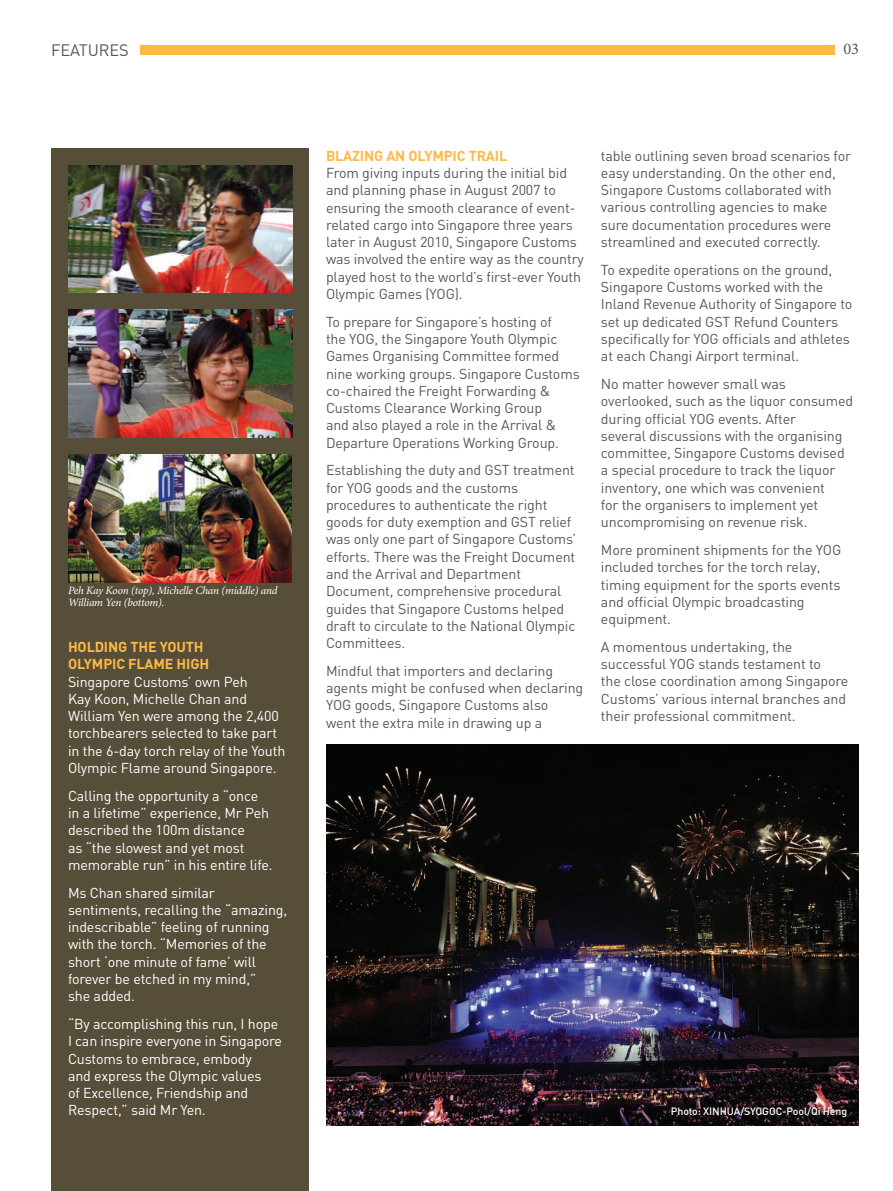
<style>
.page{position:relative;width:893px;height:1191px;background:#fff}
.page>*{position:absolute;margin:0;border:0;box-sizing:border-box;transform-origin:0 0}
.t1{font:16.35px "DIN";letter-spacing:-.01em;color:#57585a}
.t2{font:16.35px "Minion Pro";color:#57585a}
.t3{font:14.25px/17.2px "DIN";letter-spacing:-.01em;color:#57585a}
.t4{font:14.25px/17.2px "DIN";letter-spacing:-.01em;color:#fff}
.t5{font:700 14.25px/17.2px "DIN";letter-spacing:-.01em;color:#fdb945}
.t6{font:italic 11.25px/12px "Minion Pro";letter-spacing:-.02em;color:#fff}
.t7{font:500 10.5px "DIN";letter-spacing:-.01em;color:#fff}
</style>
<div class="page">
<div style="left:140px;top:45px;width:694px;height:9px;background:#fdb945"></div>
<img style="left:326px;top:744px;width:533px;height:381px">
<div style="left:51px;top:149px;width:258px;height:1042px;background:#574e3a"></div>
<img style="left:68px;top:165px;width:224px;height:128px">
<img style="left:68px;top:310px;width:224px;height:127px">
<img style="left:68px;top:454px;width:224px;height:128px">
<p class="t1" style="left:51px;top:40px;width:79px">FEATURES</p>
<p class="t2" style="left:843px;top:38px;width:17px">03</p>
<p class="t6" style="left:68px;top:585px;width:211px">Peh Kay Koon (top), Michelle Chan (middle) and<br>William Yen (bottom).</p>
<p class="t5" style="left:68px;top:637px;width:143px">HOLDING THE YOUTH<br>OLYMPIC FLAME HIGH</p>
<p class="t4" style="left:68px;top:672px;width:219px">Singapore Customs’ own Peh<br>Kay Koon, Michelle Chan and<br>William Yen were among the 2,400 torchbearers selected to take part in the 6-day torch relay of the Youth<br>Olympic Flame around Singapore.</p>
<p class="t4" style="left:68px;top:786px;width:206px">Calling the opportunity a “once in a lifetime” experience, Mr Peh described the 100m distance<br>as “the slowest and yet most memorable run” in his entire life.</p>
<p class="t4" style="left:68px;top:883px;width:221px">Ms Chan shared similar sentiments, recalling the “amazing, indescribable” feeling of running with the torch. “Memories of the short ‘one minute of fame’ will forever be etched in my mind,”<br>she added.</p>
<p class="t4" style="left:68px;top:1015px;width:216px">“By accomplishing this run, I hope<br>I can inspire everyone in Singapore<br>Customs to embrace, embody<br>and express the Olympic values<br>of Excellence, Friendship and<br>Respect,” said Mr Yen.</p>
<p class="t5" style="left:326px;top:146px;width:181px">BLAZING AN OLYMPIC TRAIL</p>
<p class="t3" style="left:326px;top:164px;width:259px">From giving inputs during the initial bid and planning phase in August 2007 to ensuring the smooth clearance of event&shy;related cargo into Singapore three years later in August 2010, Singapore Customs was involved the entire way as the country played host to the world’s first-ever Youth Olympic Games (YOG).</p>
<p class="t3" style="left:326px;top:313px;width:255px">To prepare for Singapore’s hosting of<br>the YOG, the Singapore Youth Olympic Games Organising Committee formed nine working groups. Singapore Customs co-chaired the Freight Forwarding &amp; Customs Clearance Working Group<br>and also played a role in the Arrival &amp; Departure Operations Working Group.</p>
<p class="t3" style="left:326px;top:461px;width:252px">Establishing the duty and GST treatment for YOG goods and the customs procedures to authenticate the right goods for duty exemption and GST relief was only one part of Singapore Customs’ efforts. There was the Freight Document and the Arrival and Department Document, comprehensive procedural guides that Singapore Customs helped draft to circulate to the National Olympic Committees.</p>
<p class="t3" style="left:326px;top:662px;width:259px">Mindful that importers and declaring agents might be confused when declaring YOG goods, Singapore Customs also<br>went the extra mile in drawing up a</p>
<p class="t3" style="left:601px;top:147px;width:252px">table outlining seven broad scenarios for easy understanding. On the other end, Singapore Customs collaborated with various controlling agencies to make sure documentation procedures were streamlined and executed correctly.</p>
<p class="t3" style="left:601px;top:261px;width:253px">To expedite operations on the ground, Singapore Customs worked with the Inland Revenue Authority of Singapore to set up dedicated GST Refund Counters specifically for YOG officials and athletes at each Changi Airport terminal.</p>
<p class="t3" style="left:601px;top:375px;width:254px">No matter however small was overlooked, such as the liquor consumed during official YOG events. After<br>several discussions with the organising committee, Singapore Customs devised a special procedure to track the liquor inventory, one which was convenient<br>for the organisers to implement yet uncompromising on revenue risk.</p>
<p class="t3" style="left:601px;top:541px;width:242px">More prominent shipments for the YOG included torches for the torch relay, timing equipment for the sports events and official Olympic broadcasting equipment.</p>
<p class="t3" style="left:601px;top:638px;width:249px">A momentous undertaking, the successful YOG stands testament to<br>the close coordination among Singapore Customs’ various internal branches and their professional commitment.</p>
<p class="t7" style="left:671px;top:1104px;width:178px">Photo: XINHUA/SYOGOC-Pool/Qi Heng</p>
</div>
